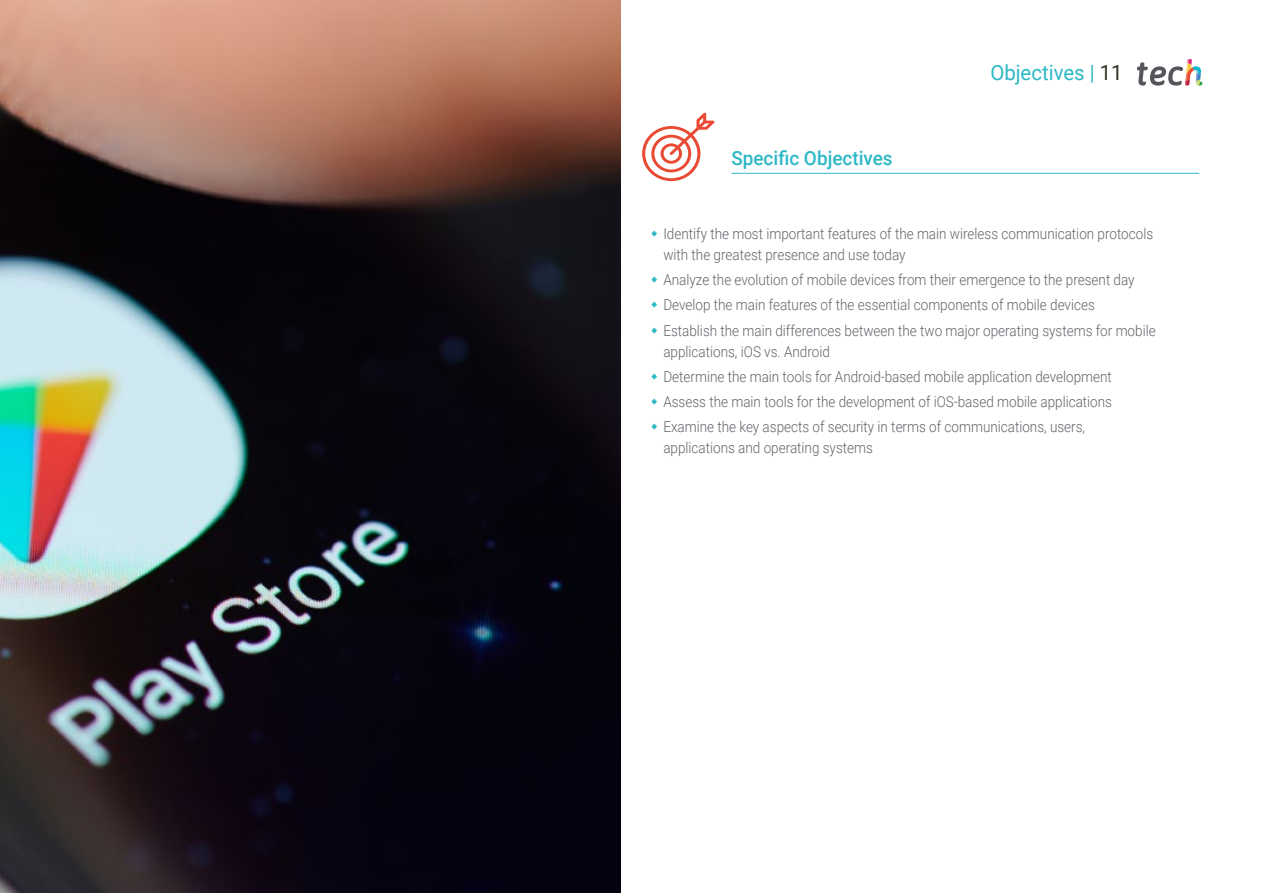
<style>
.page{position:relative;width:1263px;height:893px;background:#fff}
.page>*{position:absolute;margin:0;border:0;box-sizing:border-box;transform-origin:0 0}
.t1{font:21px "Roboto";color:#2db8c5}
.t2{font:500 19.5px "Roboto";color:#2db8c5}
.t3{font:300 15px/25.2px "Roboto";color:#61646a;scale:.9 1}
.s1{color:#312e20}
</style>
<div class="page">
<hr style="left:731px;top:173px;width:468px;height:1px;background:#2db8c5">
<svg style="left:642px;top:113px;width:72px;height:68px"></svg>
<img style="left:0;top:0;width:621px;height:893px">
<svg style="left:1137px;top:59px;width:65px;height:27px"></svg>
<h2 class="t2" style="left:731px;top:144px;width:163px">Specific Objectives</h2>
<h1 class="t1" style="left:990px;top:57px;width:134px">Objectives | <span class="s1">11</span></h1>
<p class="t3" style="left:663px;top:223px;width:546px;line-height:21px">Identify the most important features of the main wireless communication protocols with the greatest presence and use today</p>
<p class="t3" style="left:663px;top:267px;width:548px">Analyze the evolution of mobile devices from their emergence to the present day<br>Develop the main features of the essential components of mobile devices<br>Establish the main differences between the two major operating systems for mobile</p>
<p class="t3" style="left:663px;top:338px;width:500px">applications, iOS vs. Android<br>Determine the main tools for Android-based mobile application development Assess the main tools for the development of iOS-based mobile applications Examine the key aspects of security in terms of communications, users,</p>
<p class="t3" style="left:663px;top:435px;width:234px">applications and operating systems</p>
</div>
